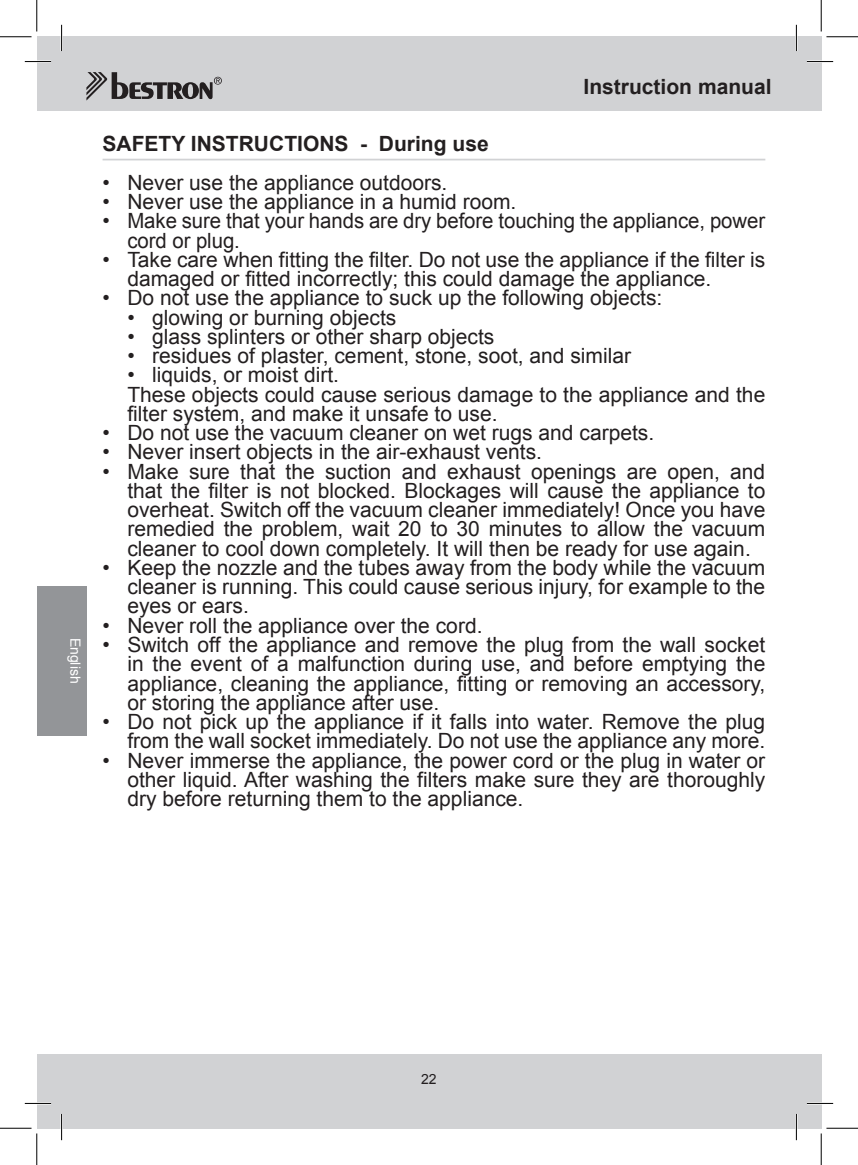
<style>
.page{position:relative;width:858px;height:1165px;background:#fff}
.page>*{position:absolute;margin:0;border:0;box-sizing:border-box;transform-origin:0 0}
.t1{font:21px/19.2px "Arial";color:#231f20;text-align:justify}
.t2{font:700 21px "Arial";color:#231f20}
.t3{font:14px "Arial";color:#fff}
.t4{font:14px "Arial";color:#231f20}
</style>
<div class="page">
<div style="left:37px;top:37px;width:784px;height:74px;background:#d1d2d4"></div>
<div style="left:37px;top:1054px;width:784px;height:74px;background:#d1d2d4"></div>
<svg style="left:86px;top:72px;width:136px;height:29px"></svg>
<div style="left:37px;top:586px;width:49px;height:149px;background:#939598"></div>
<hr style="left:102px;top:159px;width:663px;height:1px;background:#d1d2d4">
<hr style="left:25px;top:60px;width:26px;height:3px;background:#fff">
<hr style="left:806px;top:60px;width:26px;height:3px;background:#fff">
<hr style="left:25px;top:1102px;width:26px;height:2px;background:#fff">
<hr style="left:806px;top:1102px;width:26px;height:2px;background:#fff">
<hr style="left:60px;top:25px;width:3px;height:26px;background:#fff">
<hr style="left:60px;top:1114px;width:3px;height:26px;background:#fff">
<hr style="left:795px;top:25px;width:2px;height:26px;background:#fff">
<hr style="left:795px;top:1114px;width:2px;height:26px;background:#fff">
<svg style="left:25px;top:61px;width:26px;height:1px"></svg>
<svg style="left:806px;top:61px;width:26px;height:1px"></svg>
<svg style="left:25px;top:1103px;width:26px;height:1px"></svg>
<svg style="left:806px;top:1103px;width:26px;height:1px"></svg>
<svg style="left:61px;top:25px;width:1px;height:26px"></svg>
<svg style="left:61px;top:1114px;width:1px;height:26px"></svg>
<svg style="left:795px;top:25px;width:1px;height:26px"></svg>
<svg style="left:795px;top:1114px;width:1px;height:26px"></svg>
<hr style="left:0;top:36px;width:32px;height:1px;background:#000">
<hr style="left:826px;top:36px;width:31px;height:1px;background:#000">
<hr style="left:0;top:1128px;width:32px;height:1px;background:#000">
<hr style="left:826px;top:1128px;width:31px;height:1px;background:#000">
<hr style="left:36px;top:0;width:1px;height:32px;background:#000">
<hr style="left:36px;top:1133px;width:1px;height:32px;background:#000">
<hr style="left:820px;top:0;width:1px;height:32px;background:#000">
<hr style="left:820px;top:1133px;width:1px;height:32px;background:#000">
<p class="t3" style="left:85px;top:637px;width:47px;rotate:90deg">English</p>
<p class="t2" style="left:583px;top:73px;width:189px">Instruction manual</p>
<p class="t2" style="left:102px;top:130px;width:387px">Safety instructions - During use</p>
<p class="t1" style="left:102px;top:173px;width:346px">• Never use the appliance outdoors.</p>
<p class="t1" style="left:102px;top:192px;width:415px">• Never use the appliance in a humid room.</p>
<p class="t1" style="left:127px;top:211px;width:639px;text-indent:-25px">• Make sure that your hands are dry before touching the appliance, power cord or plug.</p>
<p class="t1" style="left:127px;top:250px;width:639px;text-indent:-25px">• Take care when fitting the filter. Do not use the appliance if the filter is damaged or fitted incorrectly; this could damage the appliance.</p>
<p class="t1" style="left:102px;top:288px;width:561px">• Do not use the appliance to suck up the following objects:</p>
<p class="t1" style="left:127px;top:308px;width:270px">• glowing or burning objects</p>
<p class="t1" style="left:127px;top:327px;width:368px">• glass splinters or other sharp objects</p>
<p class="t1" style="left:127px;top:346px;width:505px">• residues of plaster, cement, stone, soot, and similar</p>
<p class="t1" style="left:127px;top:366px;width:639px;text-align:left">• liquids, or moist dirt.<br>These objects could cause serious damage to the appliance and the filter system, and make it unsafe to use.</p>
<p class="t1" style="left:102px;top:423px;width:553px">• Do not use the vacuum cleaner on wet rugs and carpets.</p>
<p class="t1" style="left:102px;top:443px;width:441px">• Never insert objects in the air-exhaust vents.</p>
<p class="t1" style="left:127px;top:462px;width:639px;text-indent:-25px">• Make sure that the suction and exhaust openings are open, and that the filter is not blocked. Blockages will cause the appliance to overheat. Switch off the vacuum cleaner immediately! Once you have remedied the problem, wait 20 to 30 minutes to allow the vacuum cleaner to cool down completely. It will then be ready for use again.</p>
<p class="t1" style="left:127px;top:558px;width:639px;text-indent:-25px">• Keep the nozzle and the tubes away from the body while the vacuum cleaner is running. This could cause serious injury, for example to the eyes or ears.</p>
<p class="t1" style="left:102px;top:616px;width:381px">• Never roll the appliance over the cord.</p>
<p class="t1" style="left:127px;top:635px;width:639px;text-indent:-25px">• Switch off the appliance and remove the plug from the wall socket in the event of a malfunction during use, and before emptying the appliance, cleaning the appliance, fitting or removing an accessory, or storing the appliance after use.</p>
<p class="t1" style="left:102px;top:712px;width:664px;text-align:right">• Do not pick up the appliance if it falls into water. Remove the plug from the wall socket immediately. Do not use the appliance any more.</p>
<p class="t1" style="left:127px;top:751px;width:639px;text-indent:-25px">• Never immerse the appliance, the power cord or the plug in water or other liquid. After washing the filters make sure they are thoroughly dry before returning them to the appliance.</p>
<p class="t4" style="left:421px;top:1069px;width:17px">22</p>
</div>
